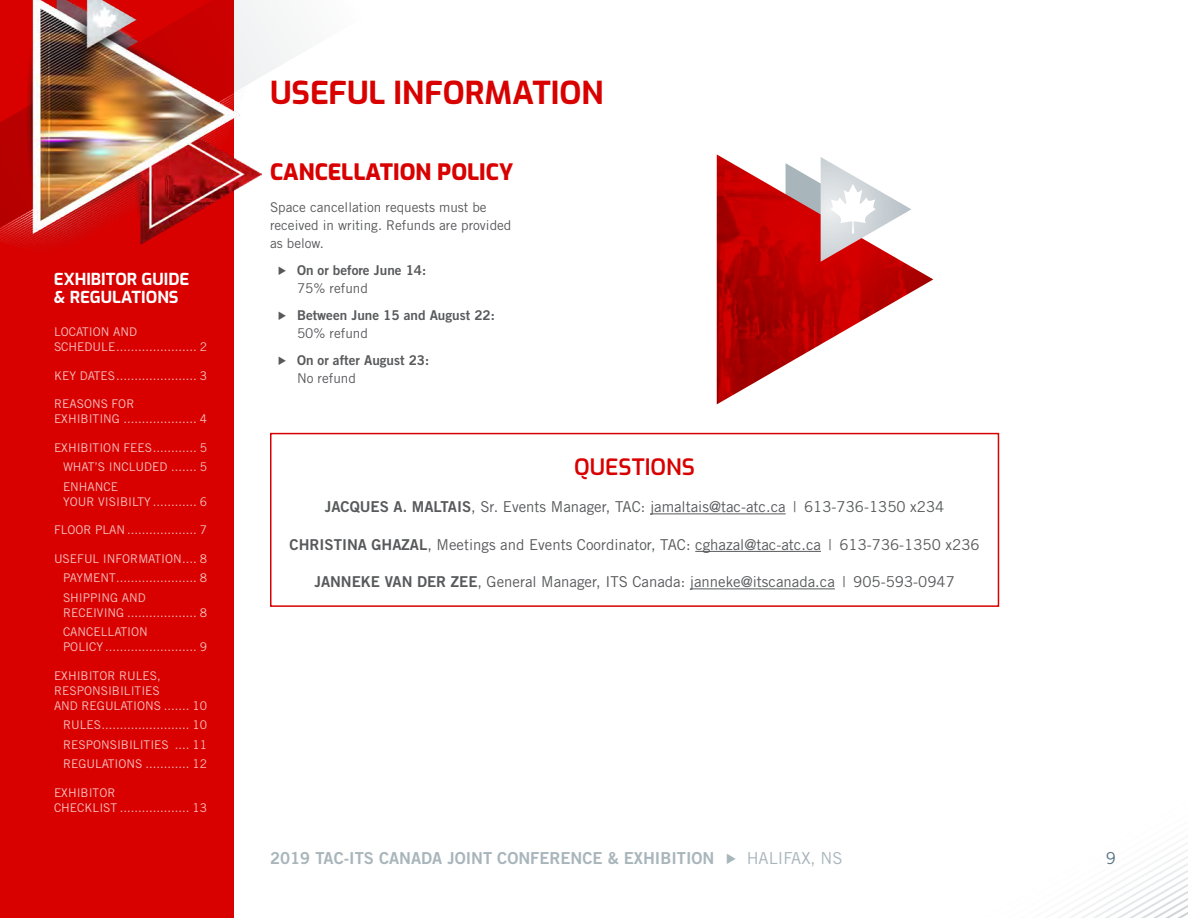
<style>
.page{position:relative;width:1188px;height:918px;background:#fff}
.page>*{position:absolute;margin:0;border:0;box-sizing:border-box;transform-origin:0 0}
.t1{font:700 31.5px "Exo";color:#d80100}
.t2{font:800 22.5px "Exo";color:#d80100}
.t3{font:600 22.5px "Exo";color:#d80100}
.t4{font:16.5px "Trade Gothic LT Std Bd 2";color:#a8b5bb}
.t5{font:700 16.5px/18px "Exo";color:#fff}
.t6{font:16.5px "Trade Gothic LT Std";color:#587282}
.t7{font:15px "Trade Gothic LT Std";color:#58595b}
.t8{font:13.5px/18px "Trade Gothic LT Std";color:#58595b}
.t9{font:13.5px "Trade Gothic LT Std Bd 2";color:#58595b}
.t10{font:12px/19.5px "Trade Gothic LT Std";color:#f5c0bf}
.s1{font-family:"Trade Gothic LT Std Bd 2"}
.s2{font-family:"Trade Gothic LT Std"}
</style>
<div class="page">
<div style="left:0;top:0;width:234px;height:918px;background:#d80100"></div>
<svg style="left:261px;top:10px;width:29px;height:166px"></svg>
<img style="left:0;top:0;width:261px;height:246px">
<svg style="left:1069px;top:845px;width:119px;height:73px"></svg>
<hr style="left:650px;top:514px;width:136px;height:1px;background:#58595b">
<hr style="left:695px;top:551px;width:126px;height:1px;background:#58595b">
<hr style="left:690px;top:589px;width:145px;height:1px;background:#58595b">
<div style="left:270px;top:433px;width:729px;height:174px;border:2px solid #d80100"></div>
<img style="left:717px;top:154px;width:216px;height:250px">
<svg style="left:786px;top:157px;width:125px;height:105px"></svg>
<h3 class="t5" style="left:54px;top:269px;width:137px">EXHIBITOR GUIDE &amp; REGULATIONS</h3>
<p class="t10" style="left:54px;top:324px;width:154px;line-height:15px">LOCATION AND<br>SCHEDULE...................... 2</p>
<p class="t10" style="left:54px;top:365px;width:154px">KEY DATES...................... 3</p>
<p class="t10" style="left:54px;top:396px;width:155px;line-height:15px">REASONS FOR<br>EXHIBITING .................... 4</p>
<p class="t10" style="left:63px;top:437px;width:146px;text-align:justify;text-indent:-9px">EXHIBITION FEES............ 5<br>WHAT’S INCLUDED ....... 5<br>ENHANCE</p>
<p class="t10" style="left:63px;top:491px;width:145px">YOUR VISIBILTY ............ 6</p>
<p class="t10" style="left:54px;top:520px;width:154px">FLOOR PLAN ................... 7</p>
<p class="t10" style="left:63px;top:548px;width:145px;text-align:justify;text-indent:-9px">USEFUL INFORMATION.... 8<br>PAYMENT...................... 8<br>SHIPPING AND</p>
<p class="t10" style="left:63px;top:602px;width:145px">RECEIVING ................... 8<br>CANCELLATION</p>
<p class="t10" style="left:63px;top:637px;width:145px">POLICY ......................... 9</p>
<p class="t10" style="left:54px;top:668px;width:154px;line-height:15px">EXHIBITOR RULES,<br>RESPONSIBILITIES<br>AND REGULATIONS ....... 10</p>
<p class="t10" style="left:63px;top:715px;width:145px;text-align:justify">RULES........................ 10<br>RESPONSIBILITIES .... 11<br>REGULATIONS ............ 12</p>
<p class="t10" style="left:54px;top:785px;width:154px;line-height:15px">EXHIBITOR<br>CHECKLIST ................... 13</p>
<h1 class="t1" style="left:270px;top:68px;width:335px">USEFUL INFORMATION</h1>
<h2 class="t2" style="left:270px;top:155px;width:245px">CANCELLATION POLICY</h2>
<p class="t8" style="left:270px;top:198px;width:243px">Space cancellation requests must be received in writing. Refunds are provided as below.</p>
<p class="t9" style="left:297px;top:261px;width:131px">On or before June 14:</p>
<p class="t8" style="left:297px;top:279px;width:72px">75% refund</p>
<p class="t9" style="left:297px;top:306px;width:199px">Between June 15 and August 22:</p>
<p class="t8" style="left:297px;top:324px;width:72px">50% refund</p>
<p class="t9" style="left:297px;top:351px;width:134px">On or after August 23:</p>
<p class="t8" style="left:297px;top:369px;width:60px">No refund</p>
<h2 class="t3" style="left:574px;top:450px;width:122px">QUESTIONS</h2>
<p class="t7" style="left:325px;top:498px;width:621px"><span class="s1">JACQUES A. MALTAIS</span>, Sr. Events Manager, TAC: jamaltais@tac-atc.ca | 613-736-1350 x234</p>
<p class="t7" style="left:290px;top:535px;width:692px"><span class="s1">CHRISTINA GHAZAL</span>, Meetings and Events Coordinator, TAC: cghazal@tac-atc.ca | 613-736-1350 x236</p>
<p class="t7" style="left:314px;top:573px;width:642px"><span class="s1">JANNEKE VAN DER ZEE</span>, General Manager, ITS Canada: janneke@itscanada.ca | 905-593-0947</p>
<h3 class="t4" style="left:270px;top:848px;width:574px">2019 TAC-ITS CANADA JOINT CONFERENCE &amp; EXHIBITION✔<span class="s2">HALIFAX, NS</span></h3>
<h3 class="t6" style="left:1106px;top:848px;width:12px">9</h3>
</div>
